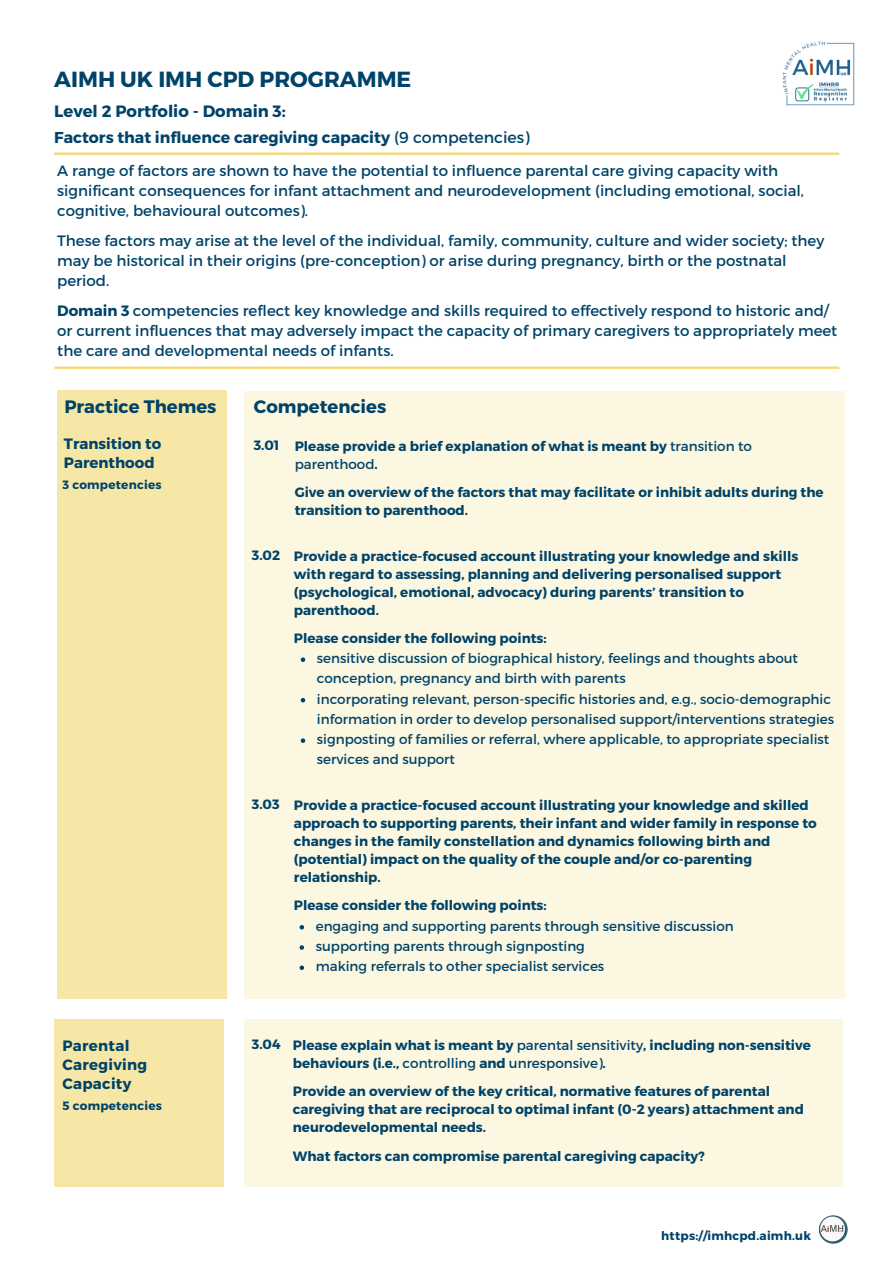
<style>
.page{position:relative;width:893px;height:1264px;background:#fff}
.page>*{position:absolute;margin:0;border:0;box-sizing:border-box;transform-origin:0 0}
.t1{font:700 21.9px "Montserrat";color:#004369}
.t2{font:700 18px "Montserrat";color:#004369}
.t3{font:700 16.5px "Montserrat";color:#004369}
.t4{font:700 15.75px "Montserrat";color:#004369}
.t5{font:15px/20px "Montserrat";color:#004369}
.t6{font:700 15px/19px "Montserrat";letter-spacing:.02em;color:#004369}
.t7{font:700 15px/19px "Montserrat";color:#004369}
.t8{font:700 13.5px/18.1px "Montserrat";color:#004369}
.t9{font:13.5px/20.2px "Montserrat";color:#004369}
.t10{font:700 12px "Montserrat";letter-spacing:.02em;color:#004369}
.s1{font-weight:400}
.s2{font-weight:700}
</style>
<div class="page">
<div style="left:57px;top:390px;width:170px;height:608px;background:#f7e7a7"></div>
<hr style="left:54px;top:152px;width:785px;height:3px;background:#f3d76d">
<hr style="left:54px;top:366px;width:785px;height:3px;background:#f3d76d">
<div style="left:244px;top:391px;width:600px;height:607px;background:#fcf7e1"></div>
<svg style="left:301px;top:657px;width:4px;height:5px"></svg>
<svg style="left:301px;top:698px;width:4px;height:4px"></svg>
<svg style="left:301px;top:738px;width:4px;height:5px"></svg>
<svg style="left:299px;top:925px;width:5px;height:4px"></svg>
<svg style="left:299px;top:945px;width:5px;height:4px"></svg>
<svg style="left:299px;top:965px;width:5px;height:5px"></svg>
<div style="left:54px;top:1019px;width:170px;height:167px;background:#f7e7a7"></div>
<div style="left:244px;top:1019px;width:598px;height:167px;background:#fcf7e1"></div>
<img style="left:818px;top:1215px;width:29px;height:28px">
<img style="left:782px;top:41px;width:73px;height:65px">
<p class="t1" style="left:54px;top:65px;width:358px">AIMH UK IMH CPD PROGRAMME</p>
<p class="t3" style="left:54px;top:101px;width:233px">Level 2 Portfolio - Domain 3:</p>
<p class="t4" style="left:54px;top:127px;width:477px">Factors that influence caregiving capacity <span class="s1">(9 competencies)</span></p>
<p class="t5" style="left:57px;top:160px;width:748px">A range of factors are shown to have the potential to influence parental care giving capacity with significant consequences for infant attachment and neurodevelopment (including emotional, social, cognitive, behavioural outcomes).</p>
<p class="t5" style="left:57px;top:230px;width:768px">These factors may arise at the level of the individual, family, community, culture and wider society; they may be historical in their origins (pre-conception) or arise during pregnancy, birth or the postnatal period.</p>
<p class="t5" style="left:57px;top:300px;width:781px"><span class="s2">Domain 3</span> competencies reflect key knowledge and skills required to effectively respond to historic and/ or current influences that may adversely impact the capacity of primary caregivers to appropriately meet the care and developmental needs of infants.</p>
<p class="t2" style="left:64px;top:395px;width:154px">Practice Themes</p>
<p class="t7" style="left:64px;top:433px;width:99px">Transition to<br>Parenthood</p>
<p class="t10" style="left:62px;top:477px;width:101px">3 competencies</p>
<p class="t2" style="left:254px;top:395px;width:134px">Competencies</p>
<p class="t8" style="left:295px;top:436px;width:459px">Please provide a brief explanation of what is meant by <span class="s1">transition to parenthood</span>.</p>
<p class="t8" style="left:295px;top:482px;width:530px">Give an overview of the factors that may facilitate or inhibit adults during the transition to parenthood.</p>
<p class="t8" style="left:252px;top:545px;width:30px">3.02</p>
<p class="t8" style="left:294px;top:546px;width:506px">Provide a practice-focused account illustrating your knowledge and skills with regard to assessing, planning and delivering personalised support (psychological, emotional, advocacy) during parents’ transition to parenthood.</p>
<p class="t8" style="left:294px;top:628px;width:254px">Please consider the following points:</p>
<p class="t9" style="left:317px;top:647px;width:482px">sensitive discussion of biographical history, feelings and thoughts about conception, pregnancy and birth with parents</p>
<p class="t9" style="left:317px;top:688px;width:518px">incorporating relevant, person-specific histories and, e.g., socio-demographic information in order to develop personalised support/interventions strategies</p>
<p class="t9" style="left:317px;top:728px;width:514px">signposting of families or referral, where applicable, to appropriate specialist services and support</p>
<p class="t8" style="left:254px;top:435px;width:27px">3.01</p>
<p class="t8" style="left:252px;top:794px;width:29px">3.03</p>
<p class="t8" style="left:294px;top:795px;width:524px">Provide a practice-focused account illustrating your knowledge and skilled approach to supporting parents, their infant and wider family in response to changes in the family constellation and dynamics following birth and (potential) impact on the quality of the couple and/or co-parenting relationship.</p>
<p class="t8" style="left:294px;top:895px;width:254px">Please consider the following points:</p>
<p class="t9" style="left:316px;top:915px;width:419px">engaging and supporting parents through sensitive discussion</p>
<p class="t9" style="left:316px;top:935px;width:270px">supporting parents through signposting</p>
<p class="t9" style="left:316px;top:955px;width:290px">making referrals to other specialist services</p>
<p class="t6" style="left:62px;top:1035px;width:86px">Parental<br>Caregiving<br>Capacity</p>
<p class="t8" style="left:252px;top:1034px;width:30px">3.04</p>
<p class="t8" style="left:293px;top:1035px;width:519px">Please explain what is meant by <span class="s1">parental sensitivity</span>, including non-sensitive behaviours (i.e., <span class="s1">controlling</span> and <span class="s1">unresponsive)</span>.</p>
<p class="t8" style="left:293px;top:1081px;width:512px">Provide an overview of the key critical, normative features of parental caregiving that are reciprocal to optimal infant (0-2 years) attachment and neurodevelopmental needs.</p>
<p class="t8" style="left:293px;top:1145px;width:413px">What factors can compromise parental caregiving capacity?</p>
<p class="t10" style="left:62px;top:1097px;width:101px">5 competencies</p>
<p class="t10" style="left:661px;top:1227px;width:151px">https://imhcpd.aimh.uk</p>
</div>
